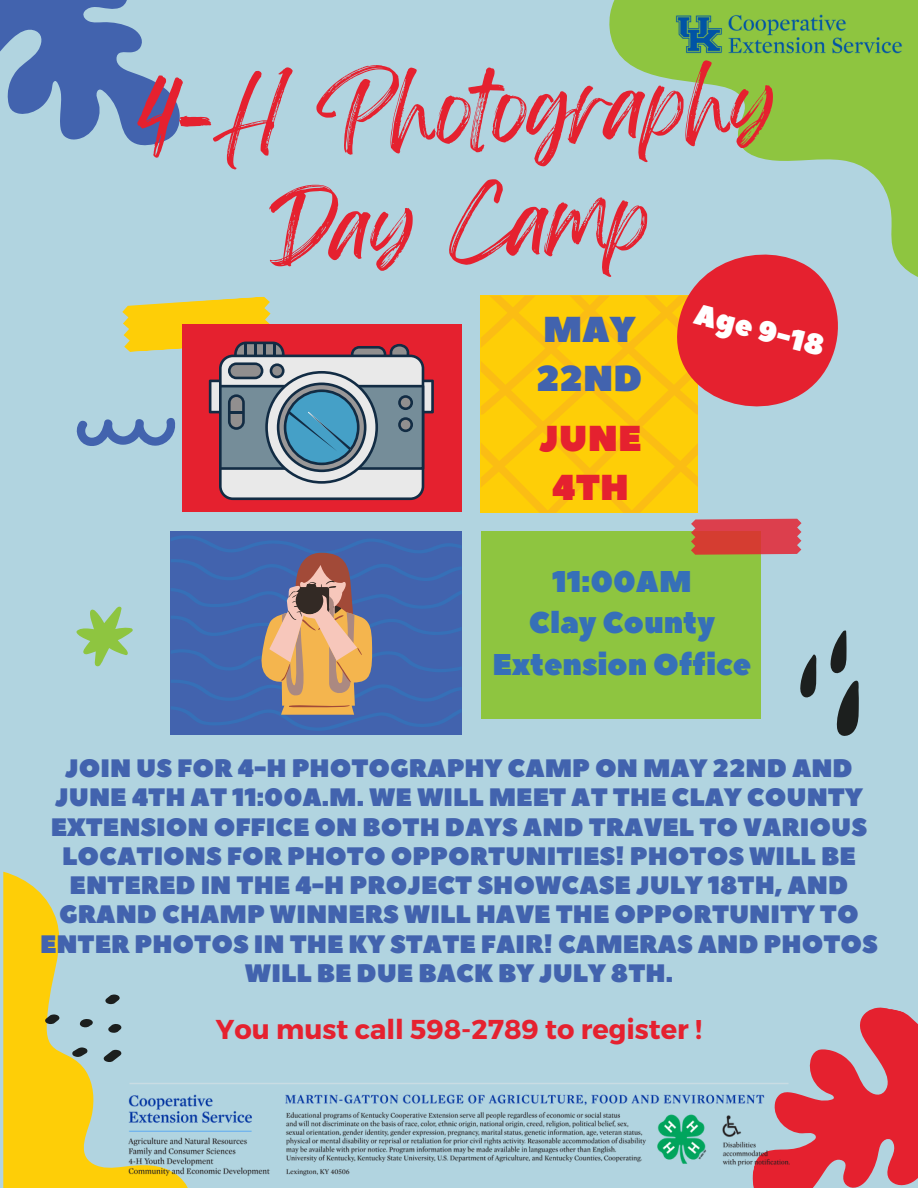
<style>
.page{position:relative;width:918px;height:1188px;background:#b1d4e0}
.page>*{position:absolute;margin:0;border:0;box-sizing:border-box;transform-origin:0 0}
.t1{font:81.6px/114.1px "Feeling Passionate";color:#e5212f;text-align:center}
.t2{font:36px/49.5px "Peace Sans";color:#4263ae}
.t3{font:36px/49.5px "Peace Sans";color:#e5212f;text-align:center}
.t4{font:30px/41.7px "Peace Sans";color:#3670b8;text-align:center}
.t5{font:28.95px "Peace Sans";color:#fff}
.t6{font:700 27.3px "Montserrat";color:#e5212f}
.t7{font:25.2px/29.2px "Peace Sans";color:#4263ae;text-align:center}
</style>
<div class="page">
<svg style="left:609px;top:0;width:309px;height:277px"></svg>
<svg style="left:800px;top:654px;width:17px;height:44px"></svg>
<svg style="left:830px;top:630px;width:29px;height:106px"></svg>
<svg style="left:3px;top:872px;width:185px;height:316px"></svg>
<svg style="left:0;top:0;width:180px;height:145px"></svg>
<svg style="left:753px;top:1007px;width:165px;height:181px"></svg>
<svg style="left:72px;top:1047px;width:15px;height:10px"></svg>
<svg style="left:108px;top:1024px;width:13px;height:9px"></svg>
<svg style="left:80px;top:1019px;width:13px;height:8px"></svg>
<svg style="left:105px;top:995px;width:15px;height:9px"></svg>
<svg style="left:45px;top:1014px;width:14px;height:10px"></svg>
<svg style="left:104px;top:1049px;width:17px;height:13px"></svg>
<img style="left:660px;top:0;width:258px;height:82px">
<svg style="left:76px;top:607px;width:57px;height:59px"></svg>
<div style="left:171px;top:531px;width:291px;height:204px;background:#4263ae"></div>
<svg style="left:481px;top:296px;width:217px;height:217px;background:#fdc90a"></svg>
<div style="left:182px;top:324px;width:279px;height:187px;background:#e5212f"></div>
<div style="left:481px;top:531px;width:280px;height:188px;background:#8ec540"></div>
<svg style="left:691px;top:519px;width:111px;height:36px;background:#d54748"></svg>
<svg style="left:677px;top:255px;width:161px;height:151px"></svg>
<svg style="left:76px;top:296px;width:358px;height:204px"></svg>
<svg style="left:171px;top:536px;width:290px;height:195px"></svg>
<img style="left:115px;top:1077px;width:688px;height:106px">
<p class="t1" style="left:137px;top:61px;width:640px;rotate:-1deg">4-H Photography<br>Day Camp</p>
<h4 class="t2" style="left:536px;top:306px;width:108px">MAY<br>22ND</h4>
<p class="t3" style="left:540px;top:415px;width:103px">JUNE<br>4TH</p>
<h2 class="t5" style="left:700px;top:294px;width:135px;rotate:15deg">Age 9-18</h2>
<h2 class="t4" style="left:493px;top:562px;width:260px">11:00AM<br>Clay County<br>Extension Office</h2>
<h1 class="t7" style="left:40px;top:755px;width:839px">JOIN US FOR 4-H PHOTOGRAPHY CAMP ON MAY 22ND AND JUNE 4TH AT 11:00A.M. WE WILL MEET AT THE CLAY COUNTY EXTENSION OFFICE ON BOTH DAYS AND TRAVEL TO VARIOUS LOCATIONS FOR PHOTO OPPORTUNITIES! PHOTOS WILL BE ENTERED IN THE 4-H PROJECT SHOWCASE JULY 18TH, AND GRAND CHAMP WINNERS WILL HAVE THE OPPORTUNITY TO ENTER PHOTOS IN THE KY STATE FAIR! CAMERAS AND PHOTOS WILL BE DUE BACK BY JULY 8TH.</h1>
<p class="t6" style="left:216px;top:1012px;width:488px">You must call 598-2789 to register !</p>
</div>
